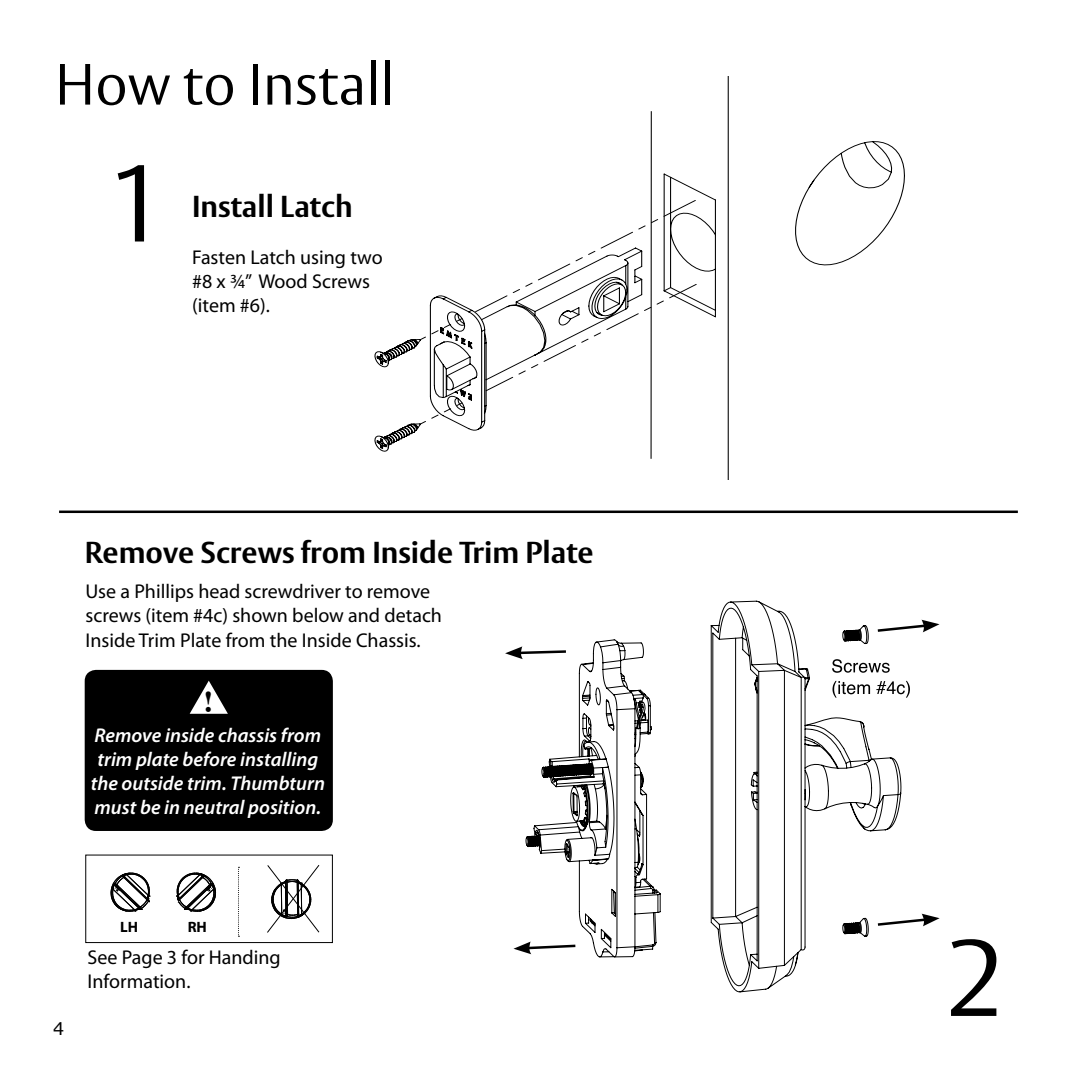
<style>
.page{position:relative;width:1080px;height:1080px;background:#fff}
.page>*{position:absolute;margin:0;border:0;box-sizing:border-box;transform-origin:0 0}
.t1{font:300 107.5px "ASSA Vesta";color:#000}
.t2{font:300 57.5px "ASSA Vesta";color:#000}
.t3{font:700 30px "ASSA Vesta";color:#000}
.t4{font:700 30px "Times";color:#000}
.t5{font:20px/24px "Myriad Pro";color:#000}
.t6{font:italic 600 20px/24px "Myriad Pro";color:#fff;text-align:center}
.t7{font:17.5px "Verdana";color:#000}
.t8{font:700 15px "Myriad Pro";color:#000}
</style>
<div class="page">
<div style="left:85px;top:670px;width:248px;height:161px;background:#000;border-radius:11px"></div>
<svg style="left:902px;top:620px;width:38px;height:13px"></svg>
<svg style="left:505px;top:646px;width:20px;height:13px"></svg>
<svg style="left:902px;top:914px;width:38px;height:13px"></svg>
<svg style="left:514px;top:944px;width:11px;height:9px"></svg>
<svg style="left:902px;top:681px;width:8px;height:17px"></svg>
<svg style="left:525px;top:600px;width:377px;height:393px"></svg>
<svg style="left:190px;top:681px;width:38px;height:33px"></svg>
<svg style="left:267px;top:865px;width:53px;height:68px"></svg>
<svg style="left:85px;top:854px;width:161px;height:83px"></svg>
<div style="left:85px;top:855px;width:248px;height:88px;border:1px solid #000"></div>
<hr style="left:59px;top:511px;width:959px;height:2px;background:#000">
<svg style="left:374px;top:77px;width:531px;height:403px"></svg>
<svg style="left:419px;top:402px;width:44px;height:23px"></svg>
<svg style="left:419px;top:317px;width:44px;height:24px"></svg>
<svg style="left:473px;top:199px;width:225px;height:193px"></svg>
<div style="left:631px;top:61px;width:45px;height:50px;background:#fff;border-radius:18px"></div>
<h2 class="t2" style="left:55px;top:50px;width:341px">How to Install</h2>
<h1 class="t1" style="left:106px;top:139px;width:61px">1</h1>
<h3 class="t3" style="left:192px;top:188px;width:162px">Install Latch</h3>
<p class="t5" style="left:192px;top:245px;width:192px">Fasten Latch using two #8 x 3/4” Wood Screws (item #6).</p>
<h3 class="t3" style="left:85px;top:534px;width:510px">Remove Screws from Inside Trim Plate</h3>
<p class="t5" style="left:86px;top:578px;width:358px;line-height:24.8px">Use a Phillips head screwdriver to remove screws (item #4c) shown below and detach<br>Inside Trim Plate from the Inside Chassis.</p>
<h3 class="t4" style="left:203px;top:673px;width:11px">!</h3>
<p class="t6" style="left:91px;top:723px;width:236px">Remove inside chassis from trim plate before installing the outside trim. Thumbturn must be in neutral position.</p>
<p class="t7" style="left:53px;top:1016px;width:13px">4</p>
<p class="t8" style="left:120px;top:918px;width:20px">LH</p>
<p class="t8" style="left:188px;top:918px;width:21px">RH</p>
<p class="t5" style="left:88px;top:945px;width:195px">See Page 3 for Handing<br>Information.</p>
<h1 class="t1" style="left:945px;top:914px;width:61px">2</h1>
</div>
